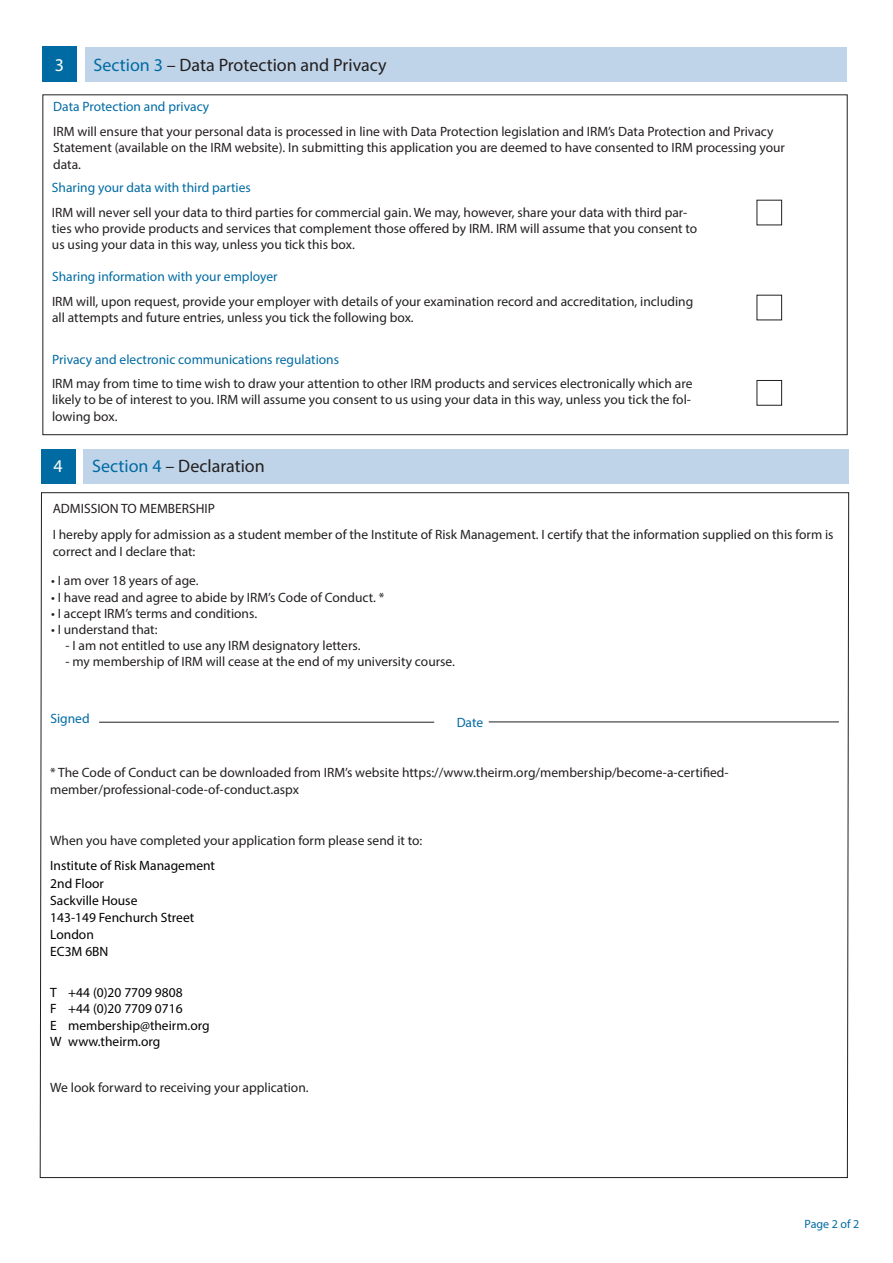
<style>
.page{position:relative;width:893px;height:1263px;background:#fff}
.page>*{position:absolute;margin:0;border:0;box-sizing:border-box;transform-origin:0 0}
.Section_titles{font:18px "Myriad Pro";color:#231f20}
.t1{font:18px "Myriad Pro";color:#fff}
.t2{font:13.5px/16.2px "Myriad Pro";color:#231f20}
.t3{font:13.5px/17px "Myriad Pro";color:#000}
.t4{font:13.5px "Myriad Pro";color:#006ba3}
.Caveats_general_note{font:12px "Myriad Pro";color:#006ba3}
.s1{color:#006ba3}
</style>
<div class="page">
<div style="left:84px;top:449px;width:765px;height:34px;background:#bfd4e8"></div>
<div style="left:41px;top:449px;width:34px;height:34px;background:#006ba3"></div>
<svg style="left:39px;top:492px;width:810px;height:686px"></svg>
<hr style="left:99px;top:722px;width:335px;height:1px;background:#231f20">
<hr style="left:489px;top:721px;width:350px;height:1px;background:#231f20">
<div style="left:757px;top:380px;width:25px;height:26px;border:1px solid #231f20"></div>
<div style="left:85px;top:47px;width:761px;height:34px;background:#bfd4e8"></div>
<div style="left:43px;top:47px;width:34px;height:34px;background:#006ba3"></div>
<p class="t1" style="left:55px;top:54px;width:11px">3</p>
<p class="Section_titles" style="left:94px;top:54px;width:295px"><span class="s1">Section 3</span> – Data Protection and Privacy</p>
<p class="t4" style="left:53px;top:99px;width:158px">Data Protection and privacy</p>
<p class="t2" style="left:53px;top:123px;width:733px">IRM will ensure that your personal data is processed in line with Data Protection legislation and IRM’s Data Protection and Privacy<br>Statement (available on the IRM website). In submitting this application you are deemed to have consented to IRM processing your data.</p>
<p class="t4" style="left:52px;top:179px;width:200px">Sharing your data with third parties</p>
<p class="t2" style="left:52px;top:204px;width:647px">IRM will never sell your data to third parties for commercial gain. We may, however, share your data with third par&shy;ties who provide products and services that complement those offered by IRM. IRM will assume that you consent to us using your data in this way, unless you tick this box.</p>
<p class="t4" style="left:52px;top:269px;width:227px">Sharing information with your employer</p>
<p class="t2" style="left:52px;top:293px;width:643px">IRM will, upon request, provide your employer with details of your examination record and accreditation, including all attempts and future entries, unless you tick the following box.</p>
<p class="t4" style="left:52px;top:351px;width:288px">Privacy and electronic communications regulations</p>
<p class="t2" style="left:52px;top:375px;width:642px;text-align:justify">IRM may from time to time wish to draw your attention to other IRM products and services electronically which are likely to be of interest to you. IRM will assume you consent to us using your data in this way, unless you tick the fol&shy;lowing box.</p>
<p class="t1" style="left:54px;top:455px;width:11px">4</p>
<p class="Section_titles" style="left:92px;top:454px;width:174px"><span class="s1">Section 4</span> – Declaration</p>
<p class="t2" style="left:53px;top:500px;width:164px">ADMISSION TO MEMBERSHIP</p>
<p class="t2" style="left:53px;top:526px;width:782px;line-height:17px">I hereby apply for admission as a student member of the Institute of Risk Management. I certify that the information supplied on this form is correct and I declare that:</p>
<p class="t2" style="left:51px;top:573px;width:149px">• I am over 18 years of age.</p>
<p class="t2" style="left:51px;top:589px;width:335px">• I have read and agree to abide by IRM’s Code of Conduct. *</p>
<p class="t2" style="left:51px;top:605px;width:208px">• I accept IRM’s terms and conditions.</p>
<p class="t2" style="left:51px;top:621px;width:108px">• I understand that:</p>
<p class="t2" style="left:65px;top:637px;width:297px">- I am not entitled to use any IRM designatory letters.</p>
<p class="t2" style="left:65px;top:654px;width:391px">- my membership of IRM will cease at the end of my university course.</p>
<p class="t4" style="left:50px;top:710px;width:41px">Signed</p>
<p class="t4" style="left:457px;top:714px;width:28px">Date</p>
<p class="t2" style="left:50px;top:764px;width:680px;line-height:17px">* The Code of Conduct can be downloaded from IRM’s website https://www.theirm.org/membership/become-a-certified&shy;member/professional-code-of-conduct.aspx</p>
<p class="t2" style="left:50px;top:832px;width:374px">When you have completed your application form please send it to:</p>
<p class="t3" style="left:50px;top:857px;width:166px">Institute of Risk Management<br>2nd Floor<br>Sackville House<br>143-149 Fenchurch Street<br>London<br>EC3M 6BN</p>
<p class="t3" style="left:50px;top:984px;width:134px">T +44 (0)20 7709 9808</p>
<p class="t3" style="left:50px;top:1000px;width:134px">F +44 (0)20 7709 0716</p>
<p class="t3" style="left:50px;top:1016px;width:161px">E membership@theirm.org</p>
<p class="t3" style="left:50px;top:1033px;width:112px">W www.theirm.org</p>
<p class="t2" style="left:50px;top:1079px;width:260px">We look forward to receiving your application.</p>
<p class="Caveats_general_note" style="left:805px;top:1216px;width:56px">Page 2 of 2</p>
</div>
